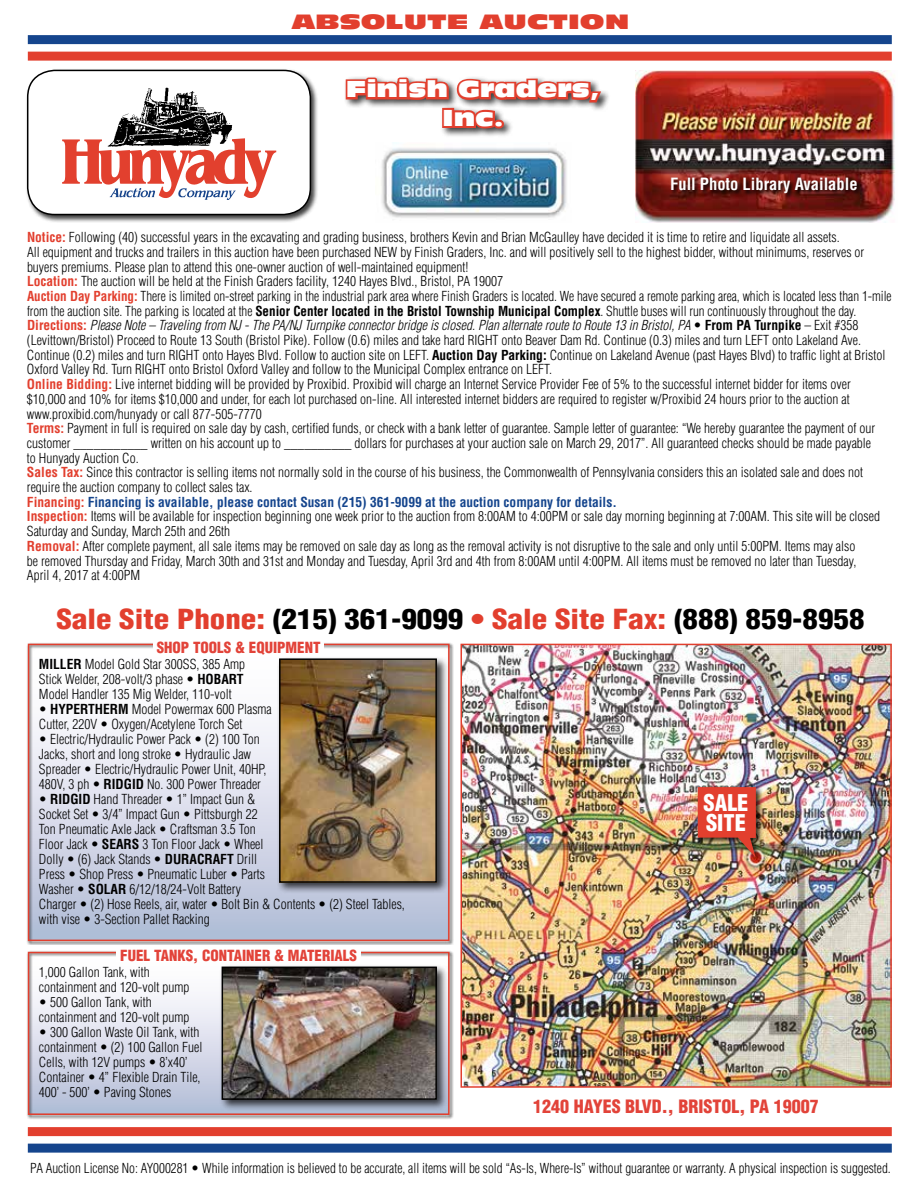
<style>
.page{position:relative;width:918px;height:1188px;background:#fff}
.page>*{position:absolute;margin:0;border:0;box-sizing:border-box;transform-origin:0 0}
.t1{font:900 condensed 27px "Helvetica LT Std";color:#e23f2e;scale:1.15 1}
.t2{font:22.5px/28.5px "Antique Olive Std Nord";color:#fff;text-align:center}
.t3{font:900 condensed 22.5px/20.2px "Helvetica LT Std";color:#fff}
.t4{font:20.25px "Antique Olive Std Nord";color:#e23f2e;scale:1.15 1}
.t5{font:900 condensed 18px "Helvetica LT Std";color:#e24339}
.t6{font:700 condensed 16.5px "Helvetica LT Std";color:#fff}
.t7{font:900 condensed 15px "Helvetica LT Std";color:#e24339}
.t8{font:300 condensed 13.5px/14.7px "Helvetica LT Std";color:#000}
.s1{font-weight:700;color:#e23f2e}
.s2{font-weight:700}
.s3{font-style:italic}
.s4{font-weight:700;color:#15458d}
.s5{color:#000}
</style>
<div class="page">
<div style="left:28px;top:35px;width:864px;height:9px;background:#15458d"></div>
<div style="left:28px;top:1144px;width:864px;height:9px;background:#15458d"></div>
<div style="left:28px;top:52px;width:864px;height:9px;background:#e23f2e"></div>
<div style="left:28px;top:1127px;width:864px;height:9px;background:#e23f2e"></div>
<img style="left:635px;top:71px;width:260px;height:152px">
<div style="left:25px;top:68px;width:293px;height:155px;background:#000;opacity:.75"></div>
<div style="left:28px;top:70px;width:282px;height:145px;background:#fff;border-radius:27px"></div>
<div style="left:27px;top:70px;width:284px;height:145px;border:2px solid #000;border-radius:27px"></div>
<svg style="left:62px;top:138px;width:214px;height:62px"></svg>
<img style="left:106px;top:88px;width:126px;height:60px">
<div style="left:344px;top:75px;width:267px;height:63px;background:#000;opacity:.75"></div>
<svg style="left:344px;top:76px;width:260px;height:54px"></svg>
<div style="left:494px;top:120px;width:10px;height:8px;border:4px solid #e23f2e;border-radius:50%"></div>
<img style="left:463px;top:647px;width:426px;height:438px">
<div style="left:460px;top:644px;width:432px;height:444px;border:2px solid #e23f2e"></div>
<div style="left:696px;top:785px;width:68px;height:80px;background:#000;opacity:.75"></div>
<img style="left:698px;top:787px;width:58px;height:71px">
<svg style="left:670px;top:177px;width:192px;height:22px;background:#5e1812"></svg>
<img style="left:381px;top:148px;width:186px;height:70px">
<div style="left:27px;top:951px;width:427px;height:169px;background:#000;opacity:.84"></div>
<div style="left:28px;top:952px;width:422px;height:163px;border:2px solid #e23f2e"></div>
<div style="left:116px;top:950px;width:245px;height:12px;background:#fff"></div>
<div style="left:219px;top:964px;width:230px;height:148px;background:#000;opacity:.75"></div>
<img style="left:225px;top:970px;width:209px;height:127px">
<div style="left:222px;top:967px;width:215px;height:133px;border:2px solid #000"></div>
<div style="left:27px;top:642px;width:427px;height:303px;background:#000;opacity:.84"></div>
<div style="left:28px;top:644px;width:422px;height:297px;border:2px solid #e23f2e"></div>
<div style="left:153px;top:642px;width:171px;height:12px;background:#fff"></div>
<div style="left:277px;top:656px;width:171px;height:238px;background:#000;opacity:.75"></div>
<img style="left:282px;top:661px;width:152px;height:219px">
<div style="left:279px;top:658px;width:158px;height:225px;border:2px solid #000"></div>
<h3 class="t4" style="left:292px;top:9px;width:295px">ABSOLUTE AUCTION</h3>
<h2 class="t2" style="left:346px;top:75px;width:255px">Finish Graders,<br>Inc.</h2>
<p class="t6" style="left:670px;top:174px;width:189px">Full Photo Library Available</p>
<p class="t8" style="left:27px;top:230px;width:866px"><span class="s1">Notice:</span> Following (40) successful years in the excavating and grading business, brothers Kevin and Brian McGaulley have decided it is time to retire and liquidate all assets.<br>All equipment and trucks and trailers in this auction have been purchased NEW by Finish Graders, Inc. and will positively sell to the highest bidder, without minimums, reserves or buyers premiums. Please plan to attend this one-owner auction of well-maintained equipment!<br><span class="s1">Location:</span> The auction will be held at the Finish Graders facility, 1240 Hayes Blvd., Bristol, PA 19007<br><span class="s1">Auction Day Parking:</span> There is limited on-street parking in the industrial park area where Finish Graders is located. We have secured a remote parking area, which is located less than 1-mile from the auction site. The parking is located at the <span class="s2">Senior Center located in the Bristol Township Municipal Complex</span>. Shuttle buses will run continuously throughout the day.<br><span class="s1">D i r e c t i o n s :</span> <span class="s3">PleaseNote– Travelingfrom NJ-ThePA/NJTurnpikeconnectorbridgeisclosed.PlanalternateroutetoRoute13inBristol,PA</span> • <span class="s2">F r o m P A T u r n p i k e</span> – E x i t # 3 5 8 (Levittown/Bristol) Proceed to Route 13 South (Bristol Pike). Follow (0.6) miles and take hard RIGHT onto Beaver Dam Rd. Continue (0.3) miles and turn LEFT onto Lakeland Ave.<br>Continue (0.2) miles and turn RIGHT onto Hayes Blvd. Follow to auction site on LEFT. <span class="s2">Auction Day Parking:</span> Continue on Lakeland Avenue (past Hayes Blvd) to traffic light at Bristol Oxford Valley Rd. Turn RIGHT onto Bristol Oxford Valley and follow to the Municipal Complex entrance on LEFT.<br><span class="s1">Online Bidding:</span> Live internet bidding will be provided by Proxibid. Proxibid will charge an Internet Service Provider Fee of 5% to the successful internet bidder for items over $10,000 and 10% for items $10,000 and under, for each lot purchased on-line. All interested internet bidders are required to register w/Proxibid 24 hours prior to the auction at www.proxibid.com/hunyady or call 877-505-7770<br><span class="s1">Terms:</span> Payment in full is required on sale day by cash, certified funds, or check with a bank letter of guarantee. Sample letter of guarantee: “We hereby guarantee the payment of our customer ___________ written on his account up to __________ dollars for purchases at your auction sale on March 29, 2017”. All guaranteed checks should be made payable<br>to Hunyady Auction Co.<br><span class="s1">Sales Tax:</span> Since this contractor is selling items not normally sold in the course of his business, the Commonwealth of Pennsylvania considers this an isolated sale and does not require the auction company to collect sales tax.<br><span class="s1">Financing:</span> <span class="s4">Financing is available, please contact Susan (215) 361-9099 at the auction company for details.<br></span><span class="s1">Inspection:</span> Items will be available for inspection beginning one week prior to the auction from 8:00AM to 4:00PM or sale day morning beginning at 7:00AM. This site will be closed Saturday and Sunday, March 25th and 26th<br><span class="s1">Removal:</span> After complete payment, all sale items may be removed on sale day as long as the removal activity is not disruptive to the sale and only until 5:00PM. Items may also<br>be removed Thursday and Friday, March 30th and 31st and Monday and Tuesday, April 3rd and 4th from 8:00AM until 4:00PM. All items must be removed no later than Tuesday,<br>April 4, 2017 at 4:00PM</p>
<h1 class="t1" style="left:56px;top:602px;width:704px">Sale Site Phone: <span class="s5">(215) 361-9099</span> • Sale Site Fax: <span class="s5">(888) 859-8958</span></h1>
<p class="t7" style="left:157px;top:638px;width:165px">SHOP TOOLS &amp; EQUIPMENT</p>
<p class="t8" style="left:39px;top:656px;width:208px;text-align:justify"><span class="s2">MILLER</span> Model Gold Star 300SS, 385 Amp Stick Welder, 208-volt/3 phase • <span class="s2">HOBART </span>Model Handler 135 Mig Welder, 110-volt</p>
<p class="t8" style="left:39px;top:701px;width:234px">• <span class="s2">HYPERTHERM</span> Model Powermax 600 Plasma<br>Cutter, 220V • Oxygen/Acetylene Torch Set</p>
<p class="t8" style="left:39px;top:731px;width:229px">• Electric/Hydraulic Power Pack • (2) 100 Ton Jacks, short and long stroke • Hydraulic Jaw Spreader • Electric/Hydraulic Power Unit, 40HP, 480V, 3 ph • <span class="s2">RIDGID</span> No. 300 Power Threader</p>
<p class="t8" style="left:39px;top:791px;width:367px">• <span class="s2">RIDGID</span> Hand Threader • 1” Impact Gun &amp;<br>Socket Set • 3/4” Impact Gun • Pittsburgh 22<br>Ton Pneumatic Axle Jack • Craftsman 3.5 Ton<br>Floor Jack • <span class="s2">SEARS</span> 3 Ton Floor Jack • Wheel<br>Dolly • (6) Jack Stands • <span class="s2">DURACRAFT</span> Drill<br>Press • Shop Press • Pneumatic Luber • Parts<br>Washer • <span class="s2">SOLAR</span> 6/12/18/24-Volt Battery<br>Charger • (2) Hose Reels, air, water • Bolt Bin &amp; Contents • (2) Steel Tables, with vise • 3-Section Pallet Racking</p>
<p class="t7" style="left:120px;top:946px;width:238px">FUEL TANKS, CONTAINER &amp; MATERIALS</p>
<p class="t8" style="left:39px;top:964px;width:152px">1,000 Gallon Tank, with containment and 120-volt pump</p>
<p class="t8" style="left:39px;top:994px;width:152px">• 500 Gallon Tank, with containment and 120-volt pump</p>
<p class="t8" style="left:39px;top:1024px;width:165px">• 300 Gallon Waste Oil Tank, with containment • (2) 100 Gallon Fuel<br>Cells, with 12V pumps • 8’x40’<br>Container • 4” Flexible Drain Tile,<br>400’ - 500’ • Paving Stones</p>
<h2 class="t3" style="left:704px;top:792px;width:46px">SALE<br>SITE</h2>
<h3 class="t5" style="left:533px;top:1095px;width:287px">1240 HAYES BLVD., BRISTOL, PA 19007</h3>
<p class="t8" style="left:30px;top:1160px;width:862px">PA Auction License No: AY000281 • While information is believed to be accurate, all items will be sold “As-Is, Where-Is” without guarantee or warranty. A physical inspection is suggested.</p>
</div>
